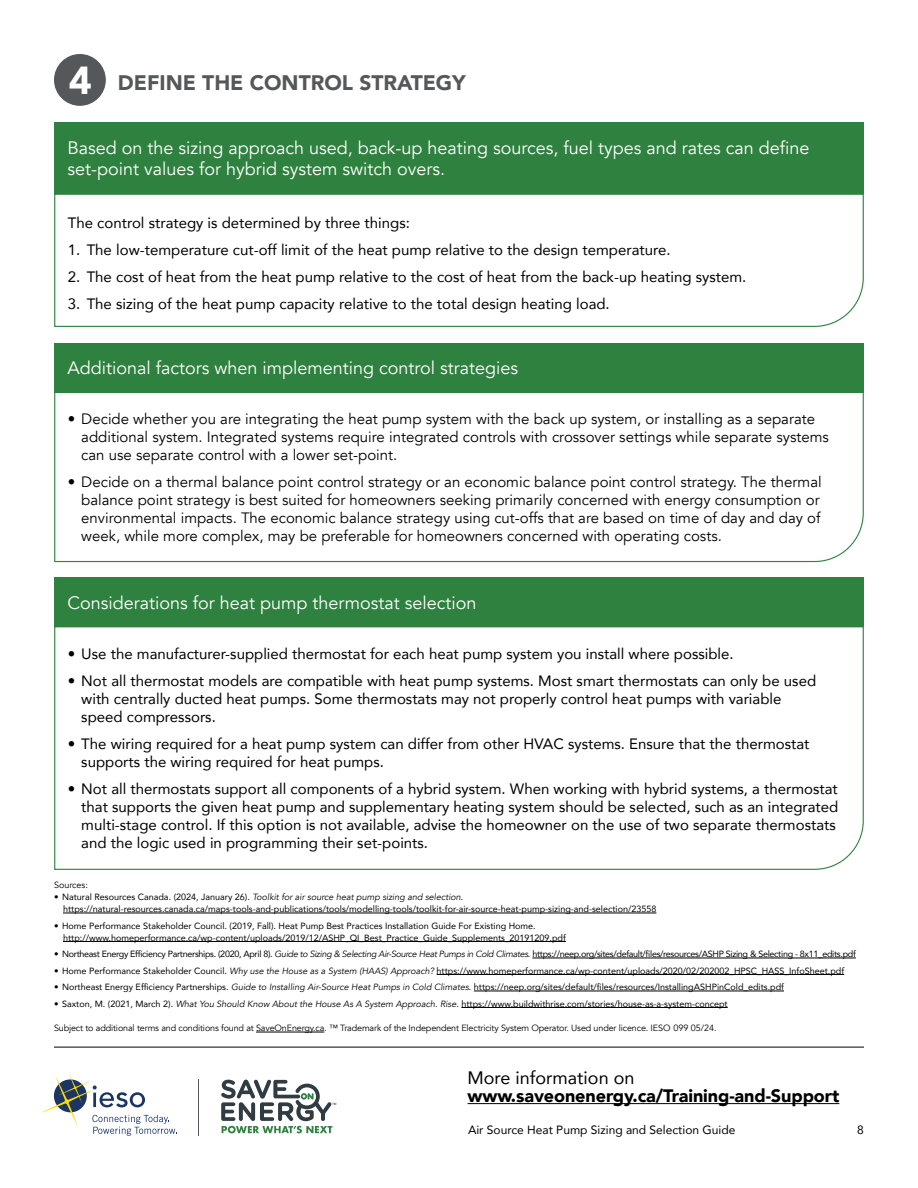
<style>
.page{position:relative;width:918px;height:1188px;background:#fff}
.page>*{position:absolute;margin:0;border:0;box-sizing:border-box;transform-origin:0 0}
.Heading_2_Number{font:900 39px "Avenir";color:#fff}
.Heading_2{font:900 21px "Avenir";color:#54585a}
.Body_Title_Reverse_12_14_H3{font:18px/21px "Avenir";color:#fff}
.t1{font:900 18px/18px "Avenir";letter-spacing:-.005em;color:#000}
.Body_Bullets_10_12{font:15px/18px "Avenir";color:#000}
.Body_Bullets_10_12-2{font:15px/18px "Avenir";color:#000}
.Body_10_12_Numbered{font:15px "Avenir";color:#000}
.Body_10_12{font:15px "Avenir";color:#000}
.t2{font:12px "Avenir";color:#000}
.Sources_7_9{font:9px/12px "Avenir";color:#000}
.Sources_7_9-2{font:9px "Avenir";letter-spacing:-.035em;color:#000}
.Body_large_12_14{font:9px "Avenir";letter-spacing:-.015em;color:#000}
.s1{font-style:italic}
.s2{font-weight:400}
</style>
<div class="page">
<svg style="left:54px;top:194px;width:810px;height:133px"></svg>
<svg style="left:54px;top:393px;width:810px;height:170px"></svg>
<svg style="left:54px;top:627px;width:810px;height:243px"></svg>
<hr style="left:54px;top:1047px;width:810px;height:1px;background:#000">
<div style="left:54px;top:54px;width:52px;height:52px;background:#54585a;border-radius:50%"></div>
<div style="left:54px;top:122px;width:810px;height:72px;background:#2e813e"></div>
<div style="left:54px;top:343px;width:810px;height:50px;background:#2e813e"></div>
<div style="left:54px;top:577px;width:810px;height:50px;background:#2e813e"></div>
<hr style="left:63px;top:913px;width:593px;height:1px;background:#000">
<hr style="left:63px;top:941px;width:503px;height:1px;background:#000">
<hr style="left:532px;top:958px;width:324px;height:1px;background:#000">
<hr style="left:437px;top:974px;width:407px;height:1px;background:#000">
<hr style="left:474px;top:991px;width:310px;height:1px;background:#000">
<hr style="left:461px;top:1007px;width:267px;height:1px;background:#000">
<hr style="left:256px;top:1032px;width:68px;height:1px;background:#000">
<svg style="left:221px;top:1080px;width:115px;height:53px"></svg>
<svg style="left:42px;top:1074px;width:135px;height:62px"></svg>
<hr style="left:198px;top:1080px;width:1px;height:56px;background:#54585a">
<hr style="left:468px;top:1103px;width:371px;height:1px;background:#000">
<h2 class="Heading_2_Number" style="left:69px;top:47px;width:25px">4</h2>
<h2 class="Heading_2" style="left:118px;top:65px;width:350px">DEFINE THE CONTROL STRATEGY</h2>
<h3 class="Body_Title_Reverse_12_14_H3" style="left:68px;top:138px;width:744px">Based on the sizing approach used, back-up heating sources, fuel types and rates can define set-point values for hybrid system switch overs.</h3>
<p class="Body_10_12" style="left:68px;top:211px;width:344px">The control strategy is determined by three things:</p>
<p class="Body_10_12_Numbered" style="left:68px;top:238px;width:604px">1. The low-temperature cut-off limit of the heat pump relative to the design temperature.</p>
<p class="Body_10_12_Numbered" style="left:68px;top:265px;width:680px">2. The cost of heat from the heat pump relative to the cost of heat from the back-up heating system.</p>
<p class="Body_10_12_Numbered" style="left:68px;top:292px;width:543px">3. The sizing of the heat pump capacity relative to the total design heating load.</p>
<h3 class="Body_Title_Reverse_12_14_H3" style="left:68px;top:358px;width:452px">Additional factors when implementing control strategies</h3>
<p class="Body_Bullets_10_12-2" style="left:81px;top:410px;width:749px;text-indent:-14px">• Decide whether you are integrating the heat pump system with the back up system, or installing as a separate additional system. Integrated systems require integrated controls with crossover settings while separate systems can use separate control with a lower set-point.</p>
<p class="Body_Bullets_10_12-2" style="left:81px;top:473px;width:742px;text-indent:-14px">• Decide on a thermal balance point control strategy or an economic balance point control strategy. The thermal balance point strategy is best suited for homeowners seeking primarily concerned with energy consumption or environmental impacts. The economic balance strategy using cut-offs that are based on time of day and day of week, while more complex, may be preferable for homeowners concerned with operating costs.</p>
<h3 class="Body_Title_Reverse_12_14_H3" style="left:68px;top:593px;width:410px">Considerations for heat pump thermostat selection</h3>
<p class="Body_Bullets_10_12" style="left:68px;top:644px;width:667px">• Use the manufacturer-supplied thermostat for each heat pump system you install where possible.</p>
<p class="Body_Bullets_10_12" style="left:81px;top:671px;width:736px;text-indent:-14px">• Not all thermostat models are compatible with heat pump systems. Most smart thermostats can only be used with centrally ducted heat pumps. Some thermostats may not properly control heat pumps with variable speed compressors.</p>
<p class="Body_Bullets_10_12" style="left:81px;top:734px;width:730px;text-indent:-14px">• The wiring required for a heat pump system can differ from other HVAC systems. Ensure that the thermostat supports the wiring required for heat pumps.</p>
<p class="Body_Bullets_10_12" style="left:81px;top:779px;width:759px;text-indent:-14px">• Not all thermostats support all components of a hybrid system. When working with hybrid systems, a thermostat that supports the given heat pump and supplementary heating system should be selected, such as an integrated multi-stage control. If this option is not available, advise the homeowner on the use of two separate thermostats and the logic used in programming their set-points.</p>
<p class="Body_large_12_14" style="left:54px;top:880px;width:35px">Sources:</p>
<p class="Sources_7_9" style="left:63px;top:891px;width:595px;text-indent:-9px">• Natural Resources Canada. (2024, January 26). <span class="s1">Toolkit for air source heat pump sizing and selection</span>. https://natural-resources.canada.ca/maps-tools-and-publications/tools/modelling-tools/toolkit-for-air-source-heat-pump-sizing-and-selection/23558</p>
<p class="Sources_7_9" style="left:63px;top:919px;width:504px;text-indent:-9px">• Home Performance Stakeholder Council. (2019, Fall). Heat Pump Best Practices Installation Guide For Existing Home. http://www.homeperformance.ca/wp-content/uploads/2019/12/ASHP_QI_Best_Practice_Guide_Supplements_20191209.pdf</p>
<p class="Sources_7_9-2" style="left:54px;top:947px;width:803px">• Northeast Energy Efficiency Partnerships. (2020, April 8). <span class="s1">Guide to Sizing &amp; Selecting Air-Source Heat Pumps in Cold Climates</span>. https://neep.org/sites/default/files/resources/ASHP Sizing &amp; Selecting - 8x11_edits.pdf</p>
<p class="Sources_7_9" style="left:54px;top:964px;width:792px">• Home Performance Stakeholder Council. <span class="s1">Why use the House as a System (HAAS) Approach?</span> https://www.homeperformance.ca/wp-content/uploads/2020/02/202002_HPSC_HASS_InfoSheet.pdf</p>
<p class="Sources_7_9" style="left:54px;top:981px;width:732px">• Northeast Energy Efficiency Partnerships. <span class="s1">Guide to Installing Air-Source Heat Pumps in Cold Climates</span>. https://neep.org/sites/default/files/resources/InstallingASHPinCold_edits.pdf</p>
<p class="Sources_7_9" style="left:54px;top:997px;width:675px">• Saxton, M. (2021, March 2). <span class="s1">What You Should Know About the House As A System Approach. Rise</span>. https://www.buildwithrise.com/stories/house-as-a-system-concept</p>
<p class="Body_large_12_14" style="left:54px;top:1023px;width:664px">Subject to additional terms and conditions found at SaveOnEnergy.ca. ™ Trademark of the Independent Electricity System Operator. Used under licence. IESO 099 05/24.</p>
<p class="t1" style="left:468px;top:1069px;width:373px"><span class="s2">More information on </span>www.saveonenergy.ca/Training-and-Support</p>
<h3 class="t2" style="left:468px;top:1120px;width:269px">Air Source Heat Pump Sizing and Selection Guide</h3>
<h3 class="t2" style="left:857px;top:1120px;width:8px">8</h3>
</div>
